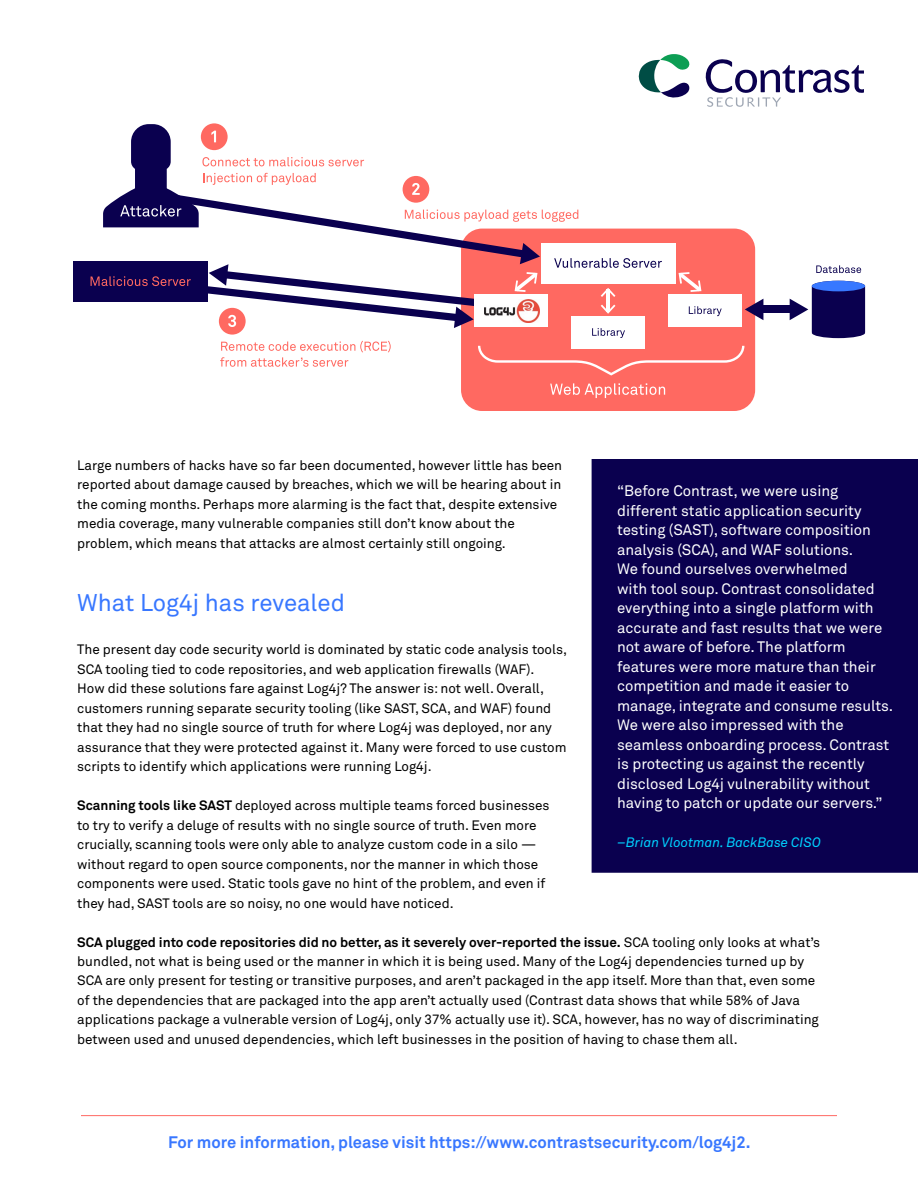
<style>
.page{position:relative;width:918px;height:1188px;background:#fff}
.page>*{position:absolute;margin:0;border:0;box-sizing:border-box;transform-origin:0 0}
.t1{font:24px "Akkurat Pro";color:#3877ff}
.t2{font:700 16.5px "Akkurat Pro";color:#3877ff}
.t3{font:15px/19.5px "Akkurat Pro";color:#fff}
.t4{font:13.5px/19.5px "Akkurat Pro";color:#000}
.t5{font:italic 13.5px "Akkurat Pro";color:#00d0ff}
.s1{font-weight:700}
</style>
<div class="page">
<svg style="left:638px;top:54px;width:52px;height:44px"></svg>
<svg style="left:705px;top:59px;width:159px;height:48px"></svg>
<hr style="left:81px;top:1115px;width:756px;height:1px;background:#ff6862">
<div style="left:591px;top:459px;width:327px;height:414px;background:#0a004f"></div>
<div style="left:461px;top:229px;width:294px;height:182px;background:#ff6961;border-radius:21px"></div>
<div style="left:760px;top:306px;width:33px;height:7px;background:#0a004f"></div>
<svg style="left:790px;top:281px;width:75px;height:57px"></svg>
<div style="left:73px;top:262px;width:134px;height:40px;background:#0a004f"></div>
<svg style="left:550px;top:383px;width:115px;height:15px"></svg>
<svg style="left:816px;top:265px;width:45px;height:8px"></svg>
<div style="left:812px;top:281px;width:53px;height:10px;background:#3878ff;border-radius:50%"></div>
<svg style="left:91px;top:124px;width:672px;height:252px"></svg>
<p class="t4" style="left:77px;top:455px;width:486px">Large numbers of hacks have so far been documented, however little has been reported about damage caused by breaches, which we will be hearing about in the coming months. Perhaps more alarming is the fact that, despite extensive media coverage, many vulnerable companies still don’t know about the problem, which means that attacks are almost certainly still ongoing.</p>
<p class="t3" style="left:617px;top:482px;width:278px">“Before Contrast, we were using different static application security testing (SAST), software composition analysis (SCA), and WAF solutions.<br>We found ourselves overwhelmed<br>with tool soup. Contrast consolidated everything into a single platform with accurate and fast results that we were not aware of before. The platform features were more mature than their competition and made it easier to manage, integrate and consume results.<br>We were also impressed with the seamless onboarding process. Contrast is protecting us against the recently disclosed Log4j vulnerability without having to patch or update our servers.”</p>
<p class="t5" style="left:617px;top:835px;width:205px">–Brian Vlootman, BackBase CISO</p>
<h1 class="t1" style="left:77px;top:588px;width:269px">What Log4j has revealed</h1>
<p class="t4" style="left:77px;top:640px;width:491px">The present day code security world is dominated by static code analysis tools, SCA tooling tied to code repositories, and web application firewalls (WAF).<br>How did these solutions fare against Log4j? The answer is: not well. Overall, customers running separate security tooling (like SAST, SCA, and WAF) found that they had no single source of truth for where Log4j was deployed, nor any assurance that they were protected against it. Many were forced to use custom scripts to identify which applications were running Log4j.</p>
<p class="t4" style="left:77px;top:796px;width:474px"><span class="s1">Scanning tools like SAST</span> deployed across multiple teams forced businesses to try to verify a deluge of results with no single source of truth. Even more crucially, scanning tools were only able to analyze custom code in a silo — without regard to open source components, nor the manner in which those components were used. Static tools gave no hint of the problem, and even if they had, SAST tools are so noisy, no one would have noticed.</p>
<p class="t4" style="left:77px;top:932px;width:745px"><span class="s1">SCA plugged into code repositories did no better, as it severely over-reported the issue.</span> SCA tooling only looks at what’s bundled, not what is being used or the manner in which it is being used. Many of the Log4j dependencies turned up by SCA are only present for testing or transitive purposes, and aren’t packaged in the app itself. More than that, even some of the dependencies that are packaged into the app aren’t actually used (Contrast data shows that while 58% of Java applications package a vulnerable version of Log4j, only 37% actually use it). SCA, however, has no way of discriminating between used and unused dependencies, which left businesses in the position of having to chase them all.</p>
<p class="t2" style="left:168px;top:1132px;width:584px">For more information, please visit https://www.contrastsecurity.com/log4j2.</p>
</div>
